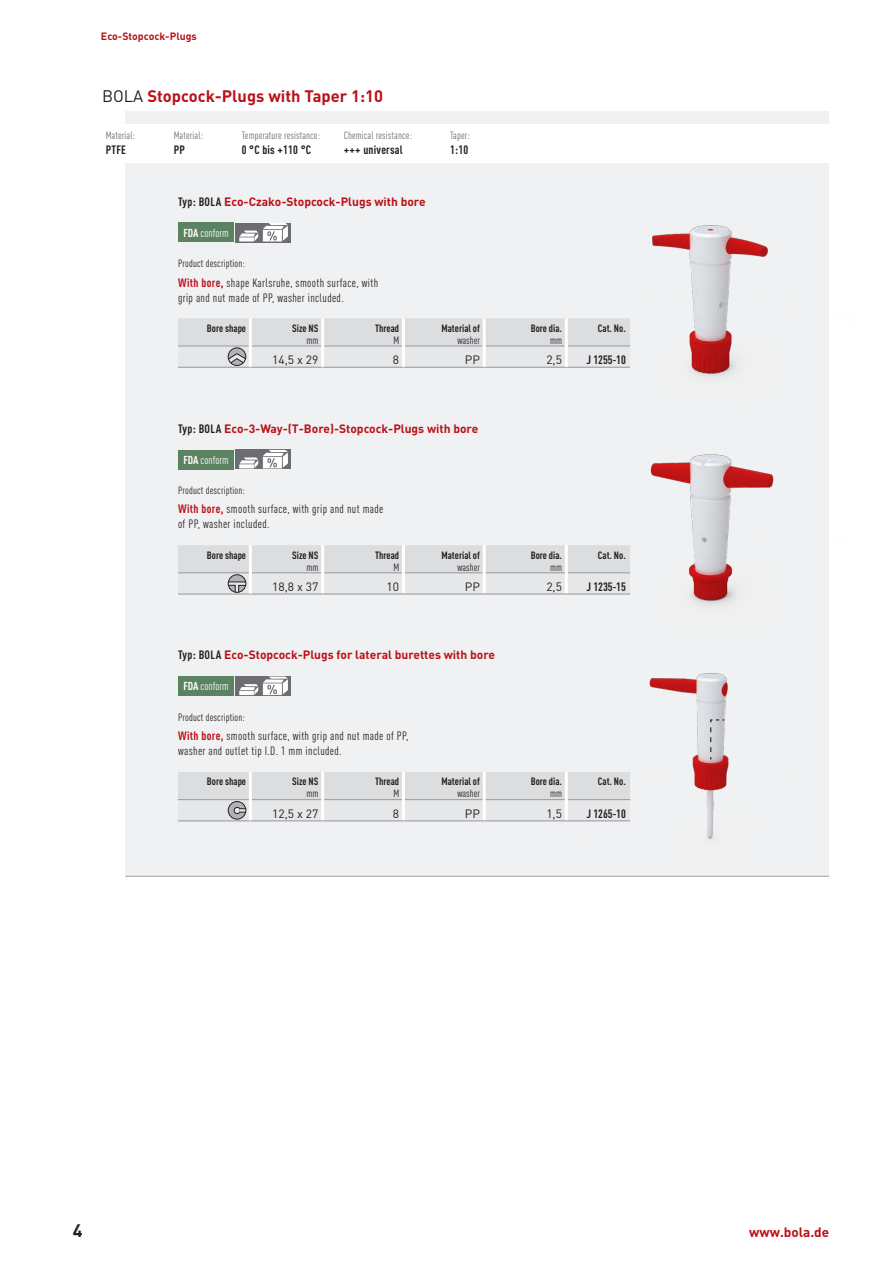
<style>
.page{position:relative;width:893px;height:1263px;background:#fff}
.page>*{position:absolute;margin:0;border:0;box-sizing:border-box;transform-origin:0 0}
.t1{font:700 18px "DIN Pro";color:#231f20}
.Produktname{font:700 16.5px "DIN Pro";color:#bb1018}
.t2{font:700 13.5px "DIN Pro";color:#bb1018}
.Produkttext{font:condensed 12px/15px "DIN Pro";letter-spacing:.03em;color:#231f20}
.Anwendungen{font:700 12px "DIN Pro";color:#bb1018}
.Tabelle_Zahlen{font:12px "DIN Pro";color:#231f20}
.Material_Text{font:700 condensed 12px "DIN Pro";letter-spacing:.02em;color:#231f20}
.Artikelnummer{font:700 condensed 12px "DIN Pro";color:#231f20}
.t3{font:condensed 11.4px "DIN Pro";color:#fff}
.Tabelle_Legende{font:700 condensed 10.5px "DIN Pro";color:#231f20}
.Materialtabelle_Legende{font:condensed 10.5px "DIN Pro";letter-spacing:.01em;color:#6c6d70}
.Produktbeschreibung{font:condensed 10.5px "DIN Pro";letter-spacing:.015em;color:#231f20}
.Tabelle_Legende-2{font:condensed 10.5px "DIN Pro";color:#231f20}
.t4{font:700 10.5px "DIN Pro";color:#bb1018}
.s1{font-weight:400;color:#231f20}
.s2{font-stretch:condensed;color:#231f20}
.s3{font-weight:700}
.s4{font-weight:700;color:#bb1018}
</style>
<div class="page">
<div style="left:126px;top:111px;width:703px;height:765px;background:#f0f1f2"></div>
<div style="left:104px;top:125px;width:744px;height:38px;background:#fff"></div>
<hr style="left:126px;top:876px;width:703px;height:1px;background:#9d9fa2">
<img style="left:549px;top:673px;width:180px;height:167px">
<img style="left:650px;top:454px;width:124px;height:151px">
<img style="left:652px;top:225px;width:116px;height:153px">
<svg style="left:236px;top:223px;width:55px;height:20px"></svg>
<svg style="left:239px;top:223px;width:49px;height:18px"></svg>
<div style="left:236px;top:449px;width:55px;height:20px;background:#6c6d70"></div>
<svg style="left:239px;top:450px;width:49px;height:18px"></svg>
<div style="left:236px;top:676px;width:55px;height:20px;background:#6c6d70"></div>
<svg style="left:239px;top:676px;width:49px;height:19px"></svg>
<svg style="left:178px;top:772px;width:452px;height:49px"></svg>
<div style="left:228px;top:801px;width:18px;height:18px;border:1px solid #231f20;border-radius:50%"></div>
<hr style="left:178px;top:593px;width:72px;height:2px;background:#9d9fa2">
<hr style="left:250px;top:593px;width:73px;height:2px;background:#9d9fa2">
<hr style="left:323px;top:593px;width:80px;height:2px;background:#9d9fa2">
<hr style="left:403px;top:593px;width:81px;height:2px;background:#9d9fa2">
<hr style="left:484px;top:593px;width:82px;height:2px;background:#9d9fa2">
<hr style="left:566px;top:593px;width:64px;height:2px;background:#9d9fa2">
<svg style="left:178px;top:545px;width:452px;height:49px"></svg>
<div style="left:228px;top:574px;width:18px;height:18px;border:1px solid #231f20;border-radius:50%"></div>
<hr style="left:178px;top:367px;width:72px;height:1px;background:#9d9fa2">
<hr style="left:250px;top:367px;width:73px;height:1px;background:#9d9fa2">
<hr style="left:323px;top:367px;width:80px;height:1px;background:#9d9fa2">
<hr style="left:403px;top:367px;width:81px;height:1px;background:#9d9fa2">
<hr style="left:484px;top:367px;width:82px;height:1px;background:#9d9fa2">
<hr style="left:566px;top:367px;width:64px;height:1px;background:#9d9fa2">
<svg style="left:178px;top:318px;width:452px;height:49px"></svg>
<div style="left:228px;top:348px;width:18px;height:18px;border:1px solid #231f20;border-radius:50%"></div>
<svg style="left:710px;top:719px;width:15px;height:42px"></svg>
<div style="left:178px;top:676px;width:55px;height:20px;background:#5b8362"></div>
<div style="left:178px;top:449px;width:55px;height:20px;background:#5b8362"></div>
<div style="left:178px;top:222px;width:55px;height:20px;background:#5b8362"></div>
<p class="t4" style="left:101px;top:29px;width:97px">Eco-Stopcock-Plugs</p>
<p class="Produktname" style="left:102px;top:85px;width:283px"><span class="s1">BOLA</span> Stopcock-Plugs with Taper 1:10</p>
<p class="Materialtabelle_Legende" style="left:106px;top:129px;width:31px">Material:</p>
<p class="Materialtabelle_Legende" style="left:174px;top:129px;width:31px">Material:</p>
<p class="Materialtabelle_Legende" style="left:242px;top:129px;width:80px">Temperature resistance:</p>
<p class="Materialtabelle_Legende" style="left:344px;top:129px;width:70px">Chemical resistance:</p>
<p class="Materialtabelle_Legende" style="left:450px;top:129px;width:21px">Taper:</p>
<p class="Material_Text" style="left:106px;top:142px;width:22px">PTFE</p>
<p class="Material_Text" style="left:174px;top:142px;width:13px">PP</p>
<p class="Material_Text" style="left:242px;top:142px;width:71px">0 °C bis +110 °C</p>
<p class="Material_Text" style="left:344px;top:142px;width:61px">+++ universal</p>
<p class="Material_Text" style="left:450px;top:142px;width:20px">1:10</p>
<p class="Anwendungen" style="left:178px;top:193px;width:249px"><span class="s2">Typ: BOLA</span> Eco-Czako-Stopcock-Plugs with bore</p>
<p class="t3" style="left:183px;top:226px;width:47px"><span class="s3">FDA</span> conform</p>
<p class="Produktbeschreibung" style="left:178px;top:257px;width:68px">Product description:</p>
<p class="Produkttext" style="left:178px;top:275px;width:202px"><span class="s4">With bore,</span> shape Karlsruhe, smooth surface, with grip and nut made of PP, washer included.</p>
<p class="Tabelle_Legende" style="left:207px;top:322px;width:41px">Bore shape</p>
<p class="Tabelle_Legende" style="left:292px;top:322px;width:28px">Size NS</p>
<p class="Tabelle_Legende-2" style="left:306px;top:334px;width:13px">mm</p>
<p class="Tabelle_Legende" style="left:375px;top:322px;width:26px">Thread</p>
<p class="Tabelle_Legende-2" style="left:393px;top:334px;width:7px">M</p>
<p class="Tabelle_Legende" style="left:441px;top:322px;width:40px">Material of</p>
<p class="Tabelle_Legende-2" style="left:458px;top:334px;width:24px">washer</p>
<p class="Tabelle_Legende" style="left:531px;top:322px;width:33px">Bore dia.</p>
<p class="Tabelle_Legende-2" style="left:550px;top:334px;width:13px">mm</p>
<p class="Tabelle_Legende" style="left:598px;top:322px;width:29px">Cat. No.</p>
<p class="Tabelle_Zahlen" style="left:272px;top:351px;width:48px">14,5 x 29</p>
<p class="Tabelle_Zahlen" style="left:393px;top:351px;width:8px">8</p>
<p class="Tabelle_Zahlen" style="left:465px;top:351px;width:17px">PP</p>
<p class="Tabelle_Zahlen" style="left:546px;top:351px;width:17px">2,5</p>
<p class="Artikelnummer" style="left:587px;top:352px;width:41px">J 1255-10</p>
<p class="Anwendungen" style="left:178px;top:420px;width:302px"><span class="s2">Typ: BOLA</span> Eco-3-Way-(T-Bore)-Stopcock-Plugs with bore</p>
<p class="t3" style="left:183px;top:453px;width:47px"><span class="s3">FDA</span> conform</p>
<p class="Produktbeschreibung" style="left:178px;top:484px;width:68px">Product description:</p>
<p class="Produkttext" style="left:178px;top:502px;width:207px"><span class="s4">With bore,</span> smooth surface, with grip and nut made of PP, washer included.</p>
<p class="Tabelle_Legende" style="left:207px;top:548px;width:41px">Bore shape</p>
<p class="Tabelle_Legende" style="left:292px;top:548px;width:28px">Size NS</p>
<p class="Tabelle_Legende-2" style="left:306px;top:561px;width:13px">mm</p>
<p class="Tabelle_Legende" style="left:375px;top:548px;width:26px">Thread</p>
<p class="Tabelle_Legende-2" style="left:393px;top:561px;width:7px">M</p>
<p class="Tabelle_Legende" style="left:441px;top:548px;width:40px">Material of</p>
<p class="Tabelle_Legende-2" style="left:458px;top:561px;width:24px">washer</p>
<p class="Tabelle_Legende" style="left:531px;top:548px;width:33px">Bore dia.</p>
<p class="Tabelle_Legende-2" style="left:550px;top:561px;width:13px">mm</p>
<p class="Tabelle_Legende" style="left:598px;top:548px;width:29px">Cat. No.</p>
<p class="Tabelle_Zahlen" style="left:272px;top:578px;width:48px">18,8 x 37</p>
<p class="Tabelle_Zahlen" style="left:387px;top:578px;width:14px">10</p>
<p class="Tabelle_Zahlen" style="left:465px;top:578px;width:17px">PP</p>
<p class="Tabelle_Zahlen" style="left:546px;top:578px;width:17px">2,5</p>
<p class="Artikelnummer" style="left:587px;top:579px;width:41px">J 1235-15</p>
<p class="Anwendungen" style="left:178px;top:647px;width:318px"><span class="s2">Typ: BOLA</span> Eco-Stopcock-Plugs for lateral burettes with bore</p>
<p class="t3" style="left:183px;top:680px;width:47px"><span class="s3">FDA</span> conform</p>
<p class="Produktbeschreibung" style="left:178px;top:711px;width:68px">Product description:</p>
<p class="Produkttext" style="left:178px;top:728px;width:232px"><span class="s4">With bore,</span> smooth surface, with grip and nut made of PP, washer and outlet tip I.D. 1 mm included.</p>
<p class="Tabelle_Legende" style="left:207px;top:775px;width:41px">Bore shape</p>
<p class="Tabelle_Legende" style="left:292px;top:775px;width:28px">Size NS</p>
<p class="Tabelle_Legende-2" style="left:306px;top:787px;width:13px">mm</p>
<p class="Tabelle_Legende" style="left:375px;top:775px;width:26px">Thread</p>
<p class="Tabelle_Legende-2" style="left:393px;top:787px;width:7px">M</p>
<p class="Tabelle_Legende" style="left:441px;top:775px;width:40px">Material of</p>
<p class="Tabelle_Legende-2" style="left:458px;top:787px;width:24px">washer</p>
<p class="Tabelle_Legende" style="left:531px;top:775px;width:33px">Bore dia.</p>
<p class="Tabelle_Legende-2" style="left:550px;top:787px;width:13px">mm</p>
<p class="Tabelle_Legende" style="left:598px;top:775px;width:29px">Cat. No.</p>
<p class="Tabelle_Zahlen" style="left:272px;top:805px;width:48px">12,5 x 27</p>
<p class="Tabelle_Zahlen" style="left:393px;top:805px;width:8px">8</p>
<p class="Tabelle_Zahlen" style="left:465px;top:805px;width:17px">PP</p>
<p class="Tabelle_Zahlen" style="left:546px;top:805px;width:17px">1,5</p>
<p class="Artikelnummer" style="left:587px;top:806px;width:41px">J 1265-10</p>
<h1 class="t1" style="left:73px;top:1218px;width:11px">4</h1>
<p class="t2" style="left:749px;top:1222px;width:81px">www.bola.de</p>
</div>
